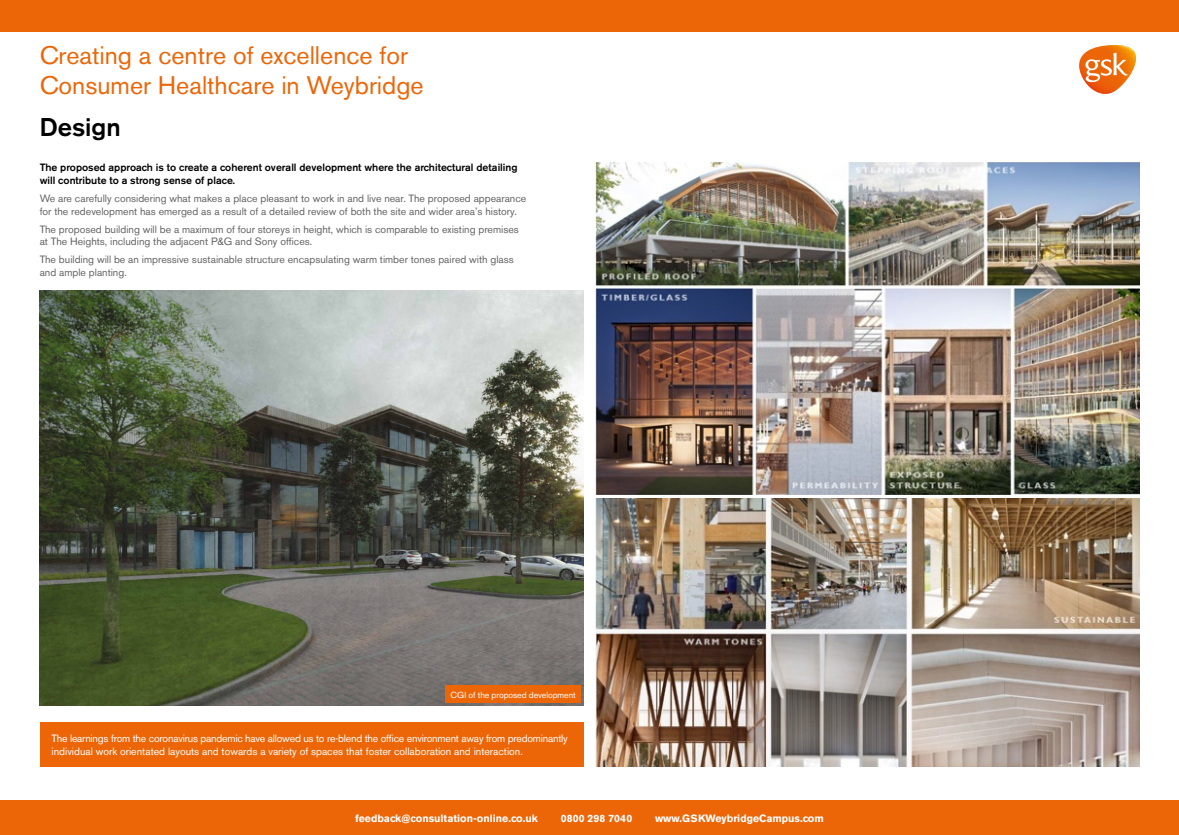
<style>
.page{position:relative;width:1179px;height:835px;background:#fff}
.page>*{position:absolute;margin:0;border:0;box-sizing:border-box;transform-origin:0 0}
.t1{font:500 25.45px "Akzidenz Grotesk BE";color:#000}
.t2{font:25.2px/30.2px "Akzidenz Grotesk BE";color:#ec6608}
.t3{font:10.5px/12.6px "Akzidenz Grotesk BE";color:#646363}
.t4{font:10.5px/12.6px "Akzidenz Grotesk BE";letter-spacing:-.02em;color:#fff}
.t5{font:500 10.5px/12.6px "Akzidenz Grotesk BE";color:#000}
.t6{font:700 10.5px "Akzidenz Grotesk BE";color:#fff}
.t7{font:700 10.5px "Akzidenz Grotesk BE";letter-spacing:.02em;color:#fff}
.t8{font:8.75px "Akzidenz Grotesk BE";letter-spacing:-.01em;color:#fff}
</style>
<div class="page">
<div style="left:0;top:0;width:1179px;height:31px;background:#ec6608"></div>
<div style="left:40px;top:722px;width:543px;height:44px;background:#ec6608"></div>
<svg style="left:1079px;top:45px;width:57px;height:49px"></svg>
<div style="left:0;top:800px;width:1179px;height:34px;background:#ec6608"></div>
<img style="left:595px;top:498px;width:544px;height:267px">
<img style="left:595px;top:163px;width:544px;height:331px">
<img style="left:40px;top:291px;width:543px;height:414px">
<div style="left:445px;top:685px;width:136px;height:17px;background:#ec6608"></div>
<h2 class="t2" style="left:40px;top:40px;width:385px">Creating a centre of excellence for<br>Consumer Healthcare in Weybridge</h2>
<h1 class="t1" style="left:40px;top:111px;width:83px">Design</h1>
<p class="t5" style="left:40px;top:161px;width:479px">The proposed approach is to create a coherent overall development where the architectural detailing will contribute to a strong sense of place.</p>
<p class="t3" style="left:40px;top:192px;width:488px">We are carefully considering what makes a place pleasant to work in and live near. The proposed appearance for the redevelopment has emerged as a result of a detailed review of both the site and wider area’s history.</p>
<p class="t3" style="left:40px;top:223px;width:481px">The proposed building will be a maximum of four storeys in height, which is comparable to existing premises at The Heights, including the adjacent P&amp;G and Sony offices.</p>
<p class="t3" style="left:40px;top:253px;width:476px">The building will be an impressive sustainable structure encapsulating warm timber tones paired with glass and ample planting.</p>
<p class="t8" style="left:450px;top:689px;width:127px">CGI of the proposed development</p>
<p class="t4" style="left:52px;top:731px;width:518px">The learnings from the coronavirus pandemic have allowed us to re-blend the office environment away from predominantly individual work orientated layouts and towards a variety of spaces that foster collaboration and interaction.</p>
<p class="t6" style="left:355px;top:812px;width:184px">feedback@consultation-online.co.uk</p>
<p class="t7" style="left:561px;top:812px;width:73px">0800 298 7040</p>
<p class="t6" style="left:655px;top:812px;width:170px">www.GSKWeybridgeCampus.com</p>
</div>
